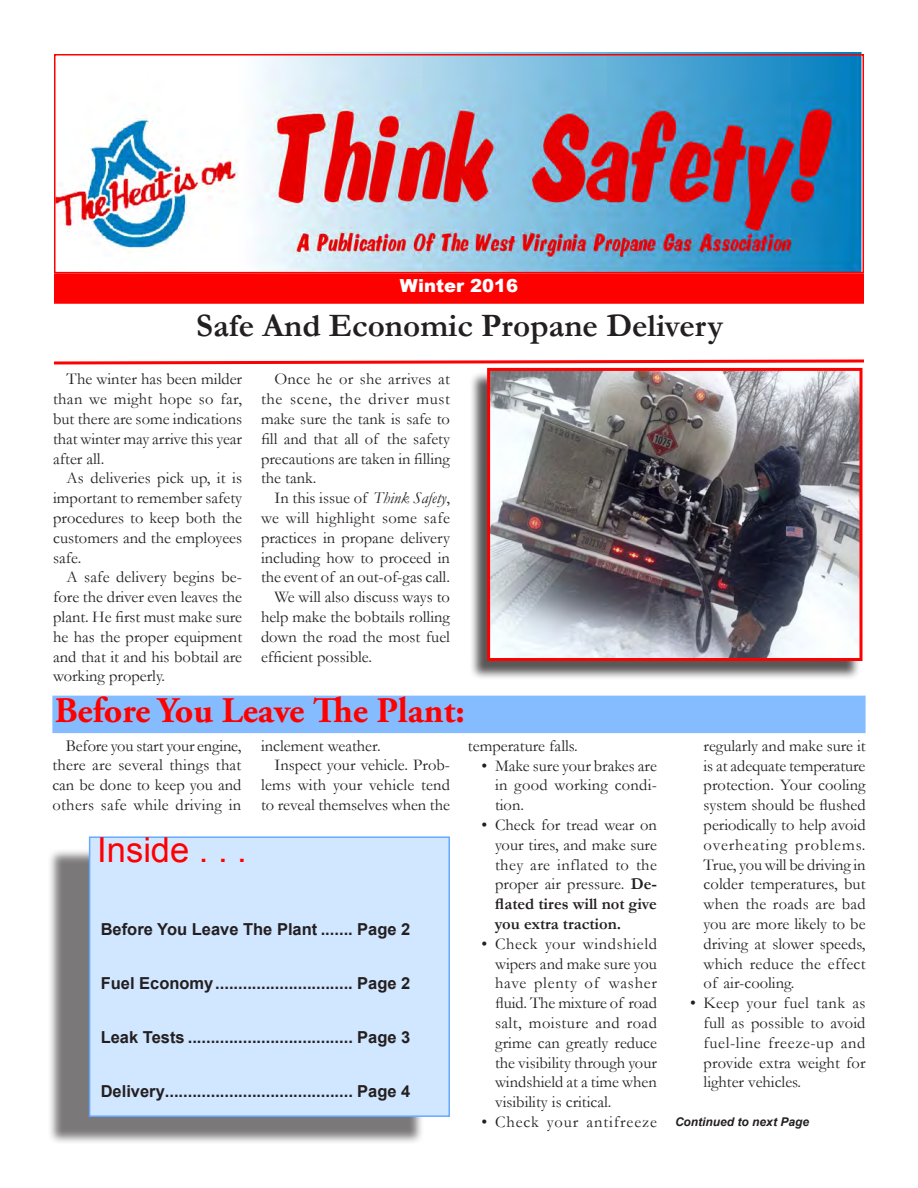
<style>
.page{position:relative;width:918px;height:1188px;background:#fff}
.page>*{position:absolute;margin:0;border:0;box-sizing:border-box;transform-origin:0 0}
.Headline{font:700 36px "Adobe Garamond Pro";color:#f00}
.t1{font:34.5px "Arial";color:#f00}
.Headline-2{font:700 33px "Garamond";color:#231f20}
.t2{font:900 18px "Arial";color:#fff}
.Body_text{font:16.5px/19.8px "Garamond";color:#231f20;text-align:justify}
.t3{font:700 16.5px "Arial";color:#231f20}
.Body_text-2{font:16.5px "Garamond";letter-spacing:.055em;color:#231f20}
.t4{font:italic 700 12px "Arial";color:#231f20}
.s1{font-style:italic}
.s2{font-weight:700}
</style>
<div class="page">
<img style="left:57px;top:53px;width:805px;height:217px">
<div style="left:54px;top:54px;width:810px;height:219px;border:2px solid #f00"></div>
<div style="left:47px;top:849px;width:377px;height:296px;background:#231f20;opacity:.6"></div>
<div style="left:90px;top:837px;width:359px;height:279px;background:#d1e6ff"></div>
<div style="left:89px;top:836px;width:361px;height:281px;border:2px solid #6af"></div>
<div style="left:55px;top:274px;width:808px;height:29px;background:#f00"></div>
<div style="left:54px;top:273px;width:810px;height:31px;border:2px solid #f00"></div>
<svg style="left:54px;top:359px;width:810px;height:6px"></svg>
<div style="left:53px;top:696px;width:812px;height:36px;background:#85bbff"></div>
<div style="left:52px;top:696px;width:814px;height:37px;border:2px solid #85bbff"></div>
<div style="left:469px;top:371px;width:392px;height:309px;background:#231f20;opacity:.75"></div>
<img style="left:491px;top:372px;width:367px;height:285px">
<div style="left:487px;top:368px;width:375px;height:293px;border:3px solid #f00"></div>
<p class="t2" style="left:400px;top:272px;width:120px">Winter 2016</p>
<p class="Headline-2" style="left:196px;top:306px;width:528px">Safe And Economic Propane Delivery</p>
<p class="Body_text" style="left:53px;top:369px;width:190px;text-indent:13px">The winter has been milder than we might hope so far, but there are some indications that winter may arrive this year after all.</p>
<p class="Body_text" style="left:53px;top:468px;width:191px;text-indent:13px">As deliveries pick up, it is important to remember safety procedures to keep both the customers and the employees safe.</p>
<p class="Body_text" style="left:53px;top:567px;width:191px;text-indent:13px">A safe delivery begins be&shy;fore the driver even leaves the plant. He first must make sure he has the proper equipment and that it and his bobtail are working properly.</p>
<p class="Body_text" style="left:261px;top:369px;width:191px;text-indent:13px">Once he or she arrives at the scene, the driver must make sure the tank is safe to fill and that all of the safety precautions are taken in filling the tank.</p>
<p class="Body_text" style="left:261px;top:488px;width:190px;text-indent:13px">In this issue of <span class="s1">Think Safety</span>, we will highlight some safe practices in propane delivery including how to proceed in the event of an out-of-gas call.</p>
<p class="Body_text" style="left:261px;top:587px;width:191px;text-indent:13px">We will also discuss ways to help make the bobtails rolling down the road the most fuel efficient possible.</p>
<p class="Headline" style="left:55px;top:689px;width:411px">Before You Leave The Plant:</p>
<p class="Body_text" style="left:52px;top:735px;width:190px;text-indent:13px">Before you start your engine, there are several things that can be done to keep you and others safe while driving in</p>
<p class="Body_text" style="left:261px;top:735px;width:121px">inclement weather.</p>
<p class="Body_text" style="left:261px;top:755px;width:191px;text-indent:13px">Inspect your vehicle. Prob&shy;lems with your vehicle tend to reveal themselves when the</p>
<p class="t1" style="left:97px;top:827px;width:151px">Inside . . .</p>
<p class="t3" style="left:101px;top:918px;width:311px">Before You Leave The Plant ....... Page 2</p>
<p class="t3" style="left:101px;top:972px;width:311px">Fuel Economy.............................. Page 2</p>
<p class="t3" style="left:101px;top:1026px;width:311px">Leak Tests .................................... Page 3</p>
<p class="t3" style="left:101px;top:1080px;width:311px">Delivery......................................... Page 4</p>
<p class="Body_text" style="left:468px;top:735px;width:111px">temperature falls.</p>
<p class="Body_text" style="left:495px;top:755px;width:164px;text-indent:-14px">• Make sure your brakes are in good working condi&shy;tion.</p>
<p class="Body_text" style="left:495px;top:815px;width:164px;text-indent:-13px">• Check for tread wear on your tires, and make sure they are inflated to the proper air pressure. <span class="s2">De&shy;flated tires will not give you extra traction.</span></p>
<p class="Body_text" style="left:495px;top:933px;width:164px;text-indent:-14px">• Check your windshield wipers and make sure you have plenty of washer fluid. The mixture of road salt, moisture and road grime can greatly reduce the visibility through your windshield at a time when visibility is critical.</p>
<p class="Body_text-2" style="left:482px;top:1112px;width:177px">• Check your antifreeze</p>
<p class="Body_text" style="left:704px;top:735px;width:164px">regularly and make sure it is at adequate temperature protection. Your cooling system should be flushed periodically to help avoid overheating problems.<br>True, you will be driving in colder temperatures, but when the roads are bad you are more likely to be driving at slower speeds, which reduce the effect of air-cooling.</p>
<p class="Body_text" style="left:704px;top:993px;width:163px;text-indent:-14px">• Keep your fuel tank as full as possible to avoid fuel-line freeze-up and provide extra weight for lighter vehicles.</p>
<p class="t4" style="left:675px;top:1114px;width:136px">Continued to next Page</p>
</div>
